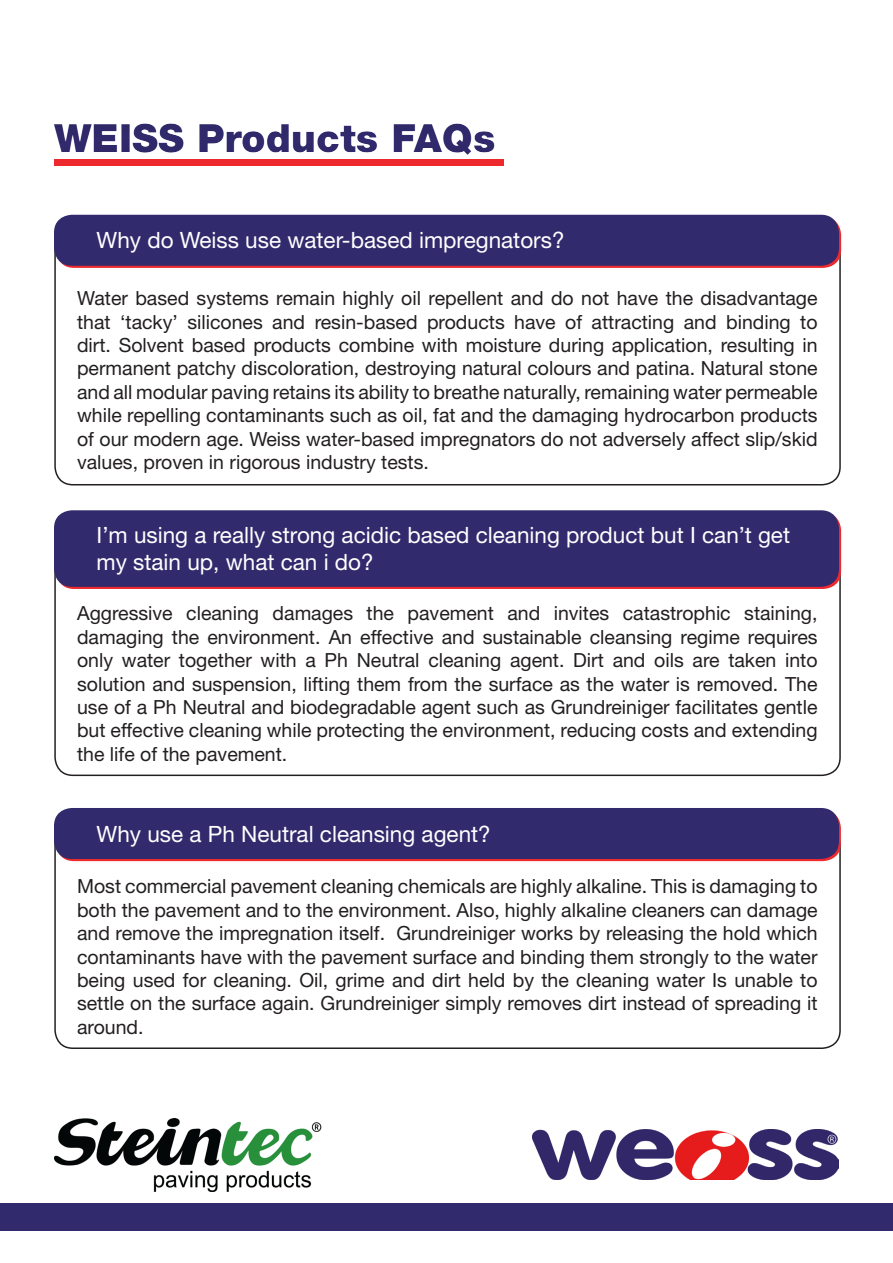
<style>
.page{position:relative;width:893px;height:1263px;background:#fff}
.page>*{position:absolute;margin:0;border:0;box-sizing:border-box;transform-origin:0 0}
.t1{font:900 39px "Helvetica Neue LT Std";color:#312a6d}
.t2{font:22.5px/27px "Helvetica Neue LT Std";color:#fff}
.t3{font:19.5px/23.4px "Helvetica Neue LT Std";color:#231f20;text-align:justify}
</style>
<div class="page">
<div style="left:56px;top:810px;width:785px;height:51px;background:#ee292d;border-radius:18px"></div>
<div style="left:56px;top:512px;width:785px;height:77px;background:#ee292d;border-radius:18px"></div>
<div style="left:56px;top:217px;width:785px;height:51px;background:#ee292d;border-radius:18px"></div>
<div style="left:54px;top:215px;width:785px;height:51px;background:#312a6d;border-radius:18px"></div>
<div style="left:54px;top:808px;width:785px;height:51px;background:#312a6d;border-radius:18px"></div>
<div style="left:0;top:1203px;width:893px;height:28px;background:#312a6d"></div>
<div style="left:54px;top:159px;width:450px;height:7px;background:#ee292d"></div>
<div style="left:54px;top:510px;width:785px;height:77px;background:#312a6d;border-radius:18px"></div>
<div style="left:47px;top:114px;width:492px;height:50px;background:#231f20;opacity:.5"></div>
<img style="left:532px;top:1130px;width:307px;height:49px">
<img style="left:54px;top:1118px;width:268px;height:73px">
<h1 class="t1" style="left:54px;top:115px;width:443px">WEISS Products FAQs</h1>
<p class="t2" style="left:99px;top:229px;width:469px">Why do Weiss use water-based impregnators?</p>
<p class="t3" style="left:77px;top:286px;width:742px">Water based systems remain highly oil repellent and do not have the disadvantage that ‘tacky’ silicones and resin-based products have of attracting and binding to dirt. Solvent based products combine with moisture during application, resulting in permanent patchy discoloration, destroying natural colours and patina. Natural stone and all modular paving retains its ability to breathe naturally, remaining water permeable while repelling contaminants such as oil, fat and the damaging hydrocarbon products of our modern age. Weiss water-based impregnators do not adversely affect slip/skid values, proven in rigorous industry tests.</p>
<p class="t2" style="left:97px;top:521px;width:695px">I’m using a really strong acidic based cleaning product but I can’t get my stain up, what can i do?</p>
<p class="t3" style="left:77px;top:601px;width:742px">Aggressive cleaning damages the pavement and invites catastrophic staining, damaging the environment. An effective and sustainable cleansing regime requires only water together with a Ph Neutral cleaning agent. Dirt and oils are taken into solution and suspension, lifting them from the surface as the water is removed. The use of a Ph Neutral and biodegradable agent such as Grundreiniger facilitates gentle but effective cleaning while protecting the environment, reducing costs and extending the life of the pavement.</p>
<p class="t2" style="left:97px;top:820px;width:396px">Why use a Ph Neutral cleansing agent?</p>
<p class="t3" style="left:77px;top:874px;width:742px">Most commercial pavement cleaning chemicals are highly alkaline. This is damaging to both the pavement and to the environment. Also, highly alkaline cleaners can damage and remove the impregnation itself. Grundreiniger works by releasing the hold which contaminants have with the pavement surface and binding them strongly to the water being used for cleaning. Oil, grime and dirt held by the cleaning water Is unable to settle on the surface again. Grundreiniger simply removes dirt instead of spreading it around.</p>
</div>
